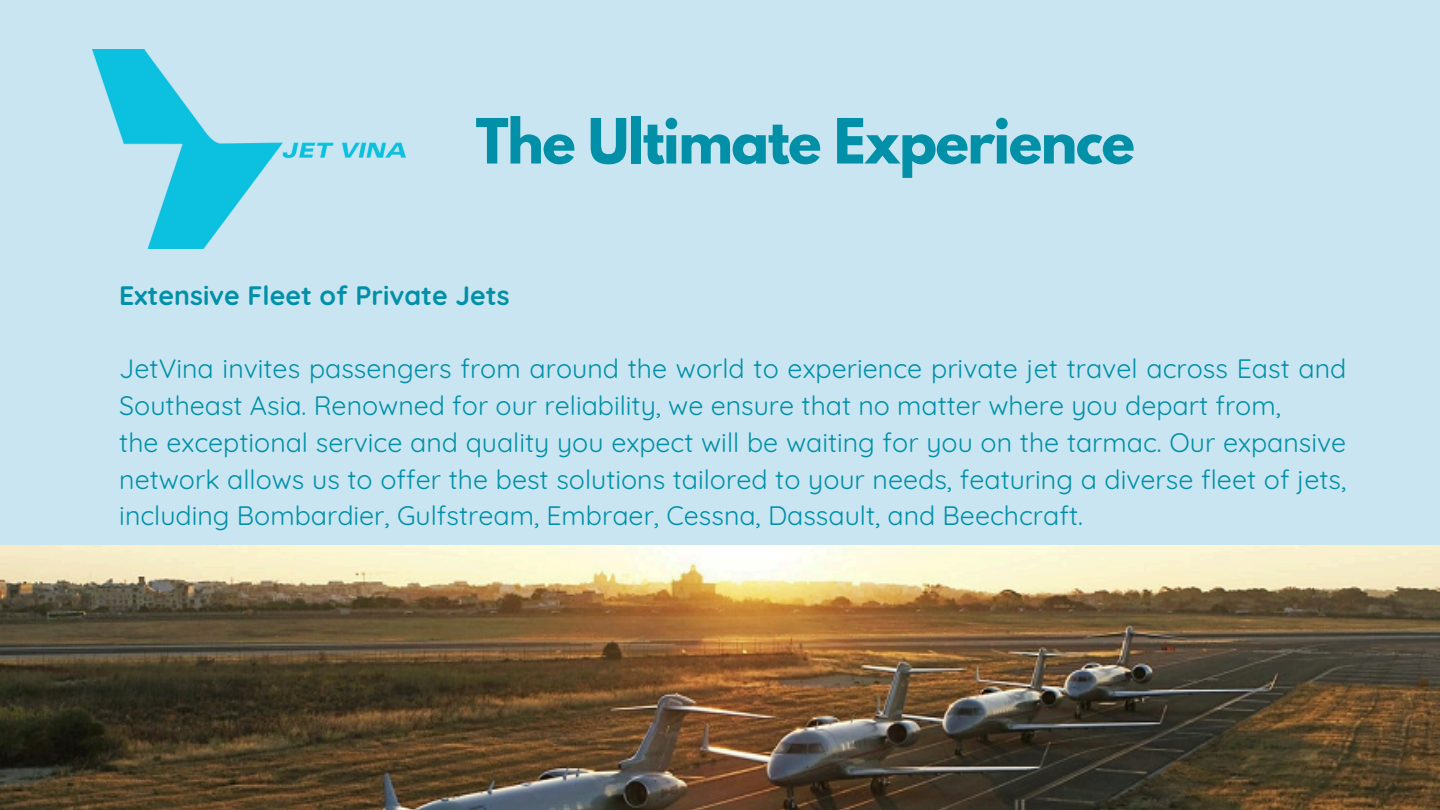
<style>
.page{position:relative;width:1440px;height:810px;background:#c8e5f1}
.page>*{position:absolute;margin:0;border:0;box-sizing:border-box;transform-origin:0 0}
.t1{font:700 55.2px "League Spartan";letter-spacing:-.025em;color:#0190a8}
.t2{font:26.7px/36.8px "Quicksand";color:#0190a8}
.t3{font:700 26.7px "Quicksand";color:#0190a8}
</style>
<div class="page">
<img style="left:93px;top:49px;width:313px;height:200px">
<img style="left:0;top:545px;width:1440px;height:265px">
<h2 class="t1" style="left:476px;top:114px;width:661px">The Ultimate Experience</h2>
<p class="t3" style="left:119px;top:278px;width:392px">Extensive Fleet of Private Jets</p>
<p class="t2" style="left:119px;top:350px;width:1229px">JetVina invites passengers from around the world to experience private jet travel across East and<br>Southeast Asia. Renowned for our reliability, we ensure that no matter where you depart from,</p>
<p class="t2" style="left:119px;top:423px;width:1229px;text-align:justify">the exceptional service and quality you expect will be waiting for you on the tarmac. Our expansive network allows us to offer the best solutions tailored to your needs, featuring a diverse fleet of jets, including Bombardier, Gulfstream, Embraer, Cessna, Dassault, and Beechcraft.</p>
</div>
